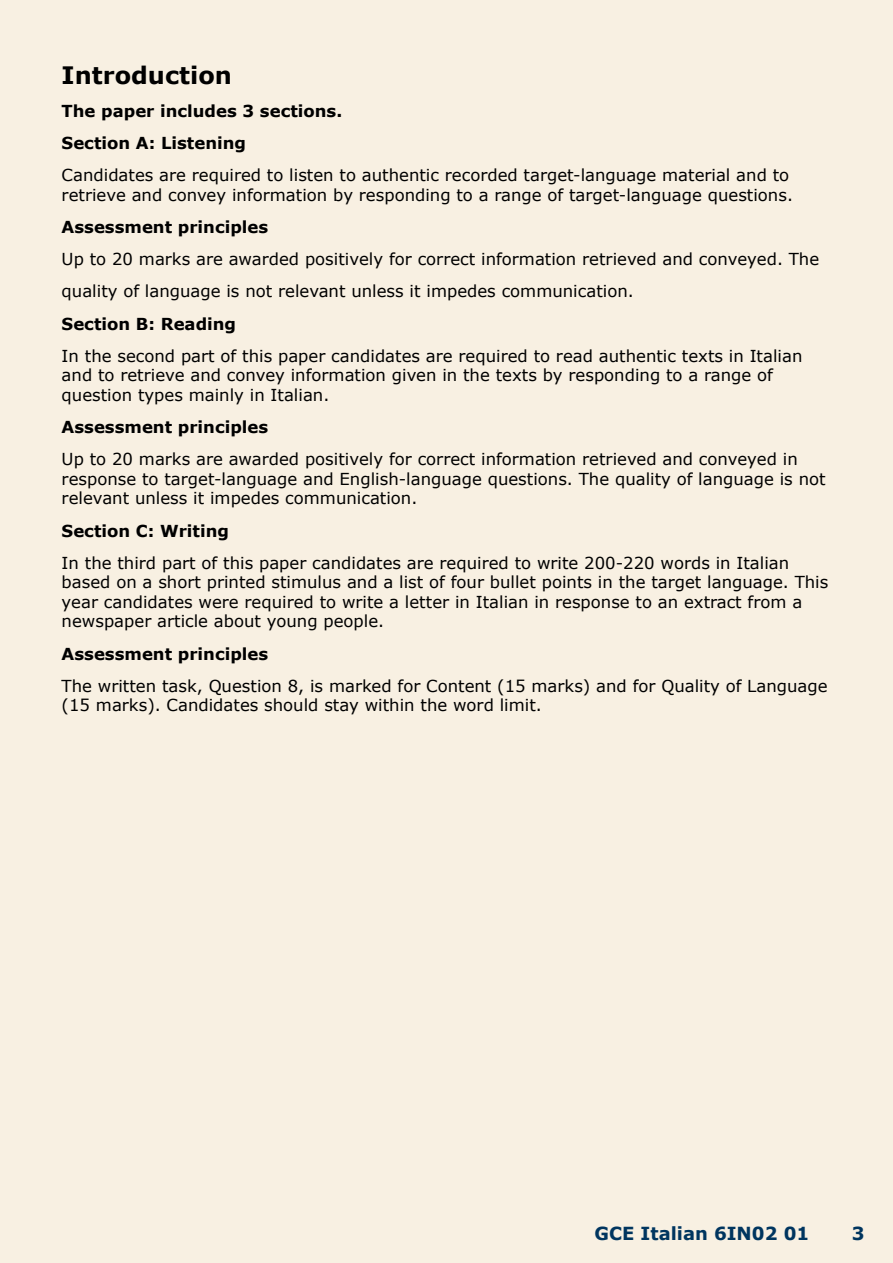
<style>
.page{position:relative;width:893px;height:1263px;background:#f8f0e2}
.page>*{position:absolute;margin:0;border:0;box-sizing:border-box;transform-origin:0 0}
.t1{font:700 24px "Verdana";color:#000}
.t2{font:700 18px "Verdana";color:#00355f}
.t3{font:16.5px/19.5px "Verdana";color:#000}
.t4{font:700 16.5px/32.2px "Verdana";color:#000}
</style>
<div class="page">
<h1 class="t1" style="left:62px;top:60px;width:172px">Introduction</h1>
<p class="t4" style="left:62px;top:94px;width:282px">The paper includes 3 sections.<br>Section A: Listening</p>
<p class="t3" style="left:62px;top:165px;width:733px">Candidates are required to listen to authentic recorded target-language material and to retrieve and convey information by responding to a range of target-language questions.</p>
<p class="t4" style="left:62px;top:210px;width:208px">Assessment principles</p>
<p class="t3" style="left:62px;top:242px;width:759px;line-height:32.2px">Up to 20 marks are awarded positively for correct information retrieved and conveyed. The quality of language is not relevant unless it impedes communication.</p>
<p class="t4" style="left:62px;top:307px;width:176px">Section B: Reading</p>
<p class="t3" style="left:62px;top:346px;width:742px">In the second part of this paper candidates are required to read authentic texts in Italian and to retrieve and convey information given in the texts by responding to a range of question types mainly in Italian.</p>
<p class="t4" style="left:62px;top:410px;width:208px">Assessment principles</p>
<p class="t3" style="left:62px;top:449px;width:765px">Up to 20 marks are awarded positively for correct information retrieved and conveyed in response to target-language and English-language questions. The quality of language is not relevant unless it impedes communication.</p>
<p class="t4" style="left:62px;top:514px;width:169px">Section C: Writing</p>
<p class="t3" style="left:62px;top:553px;width:768px">In the third part of this paper candidates are required to write 200-220 words in Italian based on a short printed stimulus and a list of four bullet points in the target language. This year candidates were required to write a letter in Italian in response to an extract from a newspaper article about young people.</p>
<p class="t4" style="left:62px;top:637px;width:208px">Assessment principles</p>
<p class="t3" style="left:62px;top:676px;width:767px">The written task, Question 8, is marked for Content (15 marks) and for Quality of Language (15 marks). Candidates should stay within the word limit.</p>
<p class="t2" style="left:595px;top:1222px;width:216px">GCE Italian 6IN02 01</p>
<p class="t2" style="left:852px;top:1222px;width:14px">3</p>
</div>
